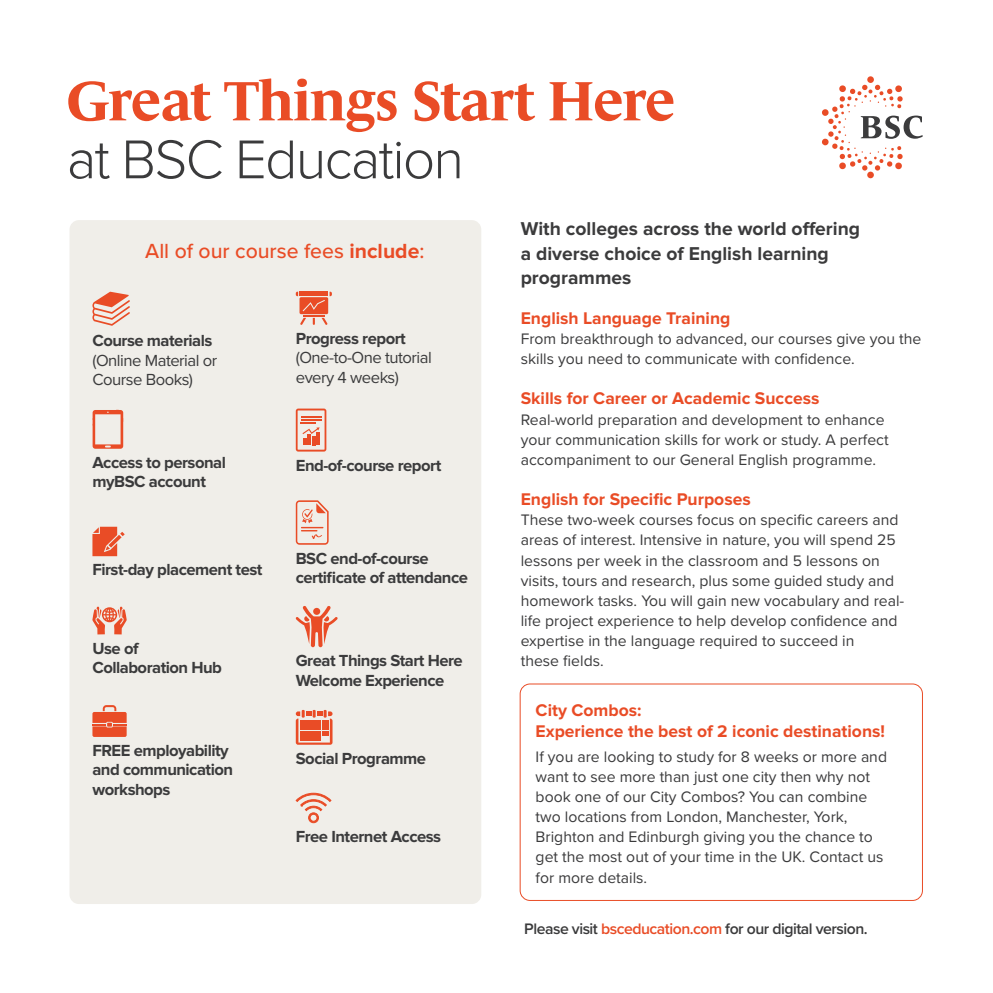
<style>
.page{position:relative;width:993px;height:993px;background:#fff}
.page>*{position:absolute;margin:0;border:0;box-sizing:border-box;transform-origin:0 0}
.t1{font:700 56.52px "Le Monde Journal Std";letter-spacing:-.01em;color:#e94c26}
.t2{font:300 56.52px "Proxima Nova";letter-spacing:-.03em;color:#3b3b3c}
.t3{font:500 21.18px "Proxima Nova";color:#e94c26}
.t4{font:700 19.25px/24.5px "Proxima Nova";color:#3b3b3c}
.t5{font:700 17.5px/20.1px "Proxima Nova";color:#e94c26}
.t6{font:700 16.62px/19.2px "Proxima Nova";letter-spacing:-.03em;color:#3b3b3c}
.t7{font:16.62px/19.2px "Proxima Nova";letter-spacing:-.03em;color:#3b3b3c}
.t8{font:15.75px/20.1px "Proxima Nova";color:#3b3b3c}
.t9{font:600 15.75px "Proxima Nova";letter-spacing:-.03em;color:#3b3b3c}
.s1{font-weight:700}
.s2{color:#e94c26}
</style>
<div class="page">
<div style="left:69px;top:220px;width:412px;height:683px;background:#f0eee9;border-radius:9px"></div>
<svg style="left:866px;top:171px;width:7px;height:7px"></svg>
<div style="left:867px;top:76px;width:6px;height:7px;background:#e94c26;border-radius:50%"></div>
<svg style="left:822px;top:85px;width:100px;height:85px"></svg>
<svg style="left:92px;top:291px;width:38px;height:34px"></svg>
<svg style="left:92px;top:409px;width:31px;height:39px"></svg>
<svg style="left:92px;top:526px;width:33px;height:30px"></svg>
<svg style="left:92px;top:606px;width:35px;height:28px"></svg>
<svg style="left:92px;top:705px;width:35px;height:31px"></svg>
<svg style="left:296px;top:291px;width:36px;height:34px"></svg>
<svg style="left:296px;top:408px;width:30px;height:43px"></svg>
<svg style="left:296px;top:500px;width:32px;height:44px"></svg>
<svg style="left:295px;top:606px;width:42px;height:41px"></svg>
<svg style="left:296px;top:709px;width:36px;height:35px"></svg>
<svg style="left:295px;top:792px;width:36px;height:31px"></svg>
<div style="left:519px;top:683px;width:403px;height:217px;border:1px solid #e94c26;border-radius:10px"></div>
<h1 class="t1" style="left:67px;top:69px;width:609px">Great Things Start Here</h1>
<h1 class="t2" style="left:67px;top:117px;width:398px">at BSC Education</h1>
<h2 class="t3" style="left:145px;top:235px;width:281px">All of our course fees <span class="s1">include</span>:</h2>
<p class="t6" style="left:92px;top:331px;width:121px">Course materials</p>
<p class="t7" style="left:92px;top:349px;width:126px">(Online Material or<br>Course Books)</p>
<p class="t6" style="left:92px;top:453px;width:135px">Access to personal myBSC account</p>
<p class="t6" style="left:92px;top:560px;width:171px">First-day placement test</p>
<p class="t6" style="left:92px;top:638px;width:131px">Use of<br>Collaboration Hub</p>
<p class="t6" style="left:92px;top:741px;width:142px">FREE employability and communication workshops</p>
<p class="t6" style="left:296px;top:329px;width:111px">Progress report</p>
<p class="t7" style="left:296px;top:347px;width:137px">(One-to-One tutorial every 4 weeks)</p>
<p class="t6" style="left:296px;top:456px;width:147px">End-of-course report</p>
<p class="t6" style="left:296px;top:549px;width:174px">BSC end-of-course certificate of attendance</p>
<p class="t6" style="left:296px;top:651px;width:168px">Great Things Start Here<br>Welcome Experience</p>
<p class="t6" style="left:296px;top:749px;width:132px">Social Programme</p>
<p class="t6" style="left:296px;top:827px;width:147px">Free Internet Access</p>
<p class="t4" style="left:520px;top:217px;width:341px">With colleges across the world offering a diverse choice of English learning programmes</p>
<p class="t5" style="left:520px;top:308px;width:211px">English Language Training</p>
<p class="t8" style="left:520px;top:328px;width:402px">From breakthrough to advanced, our courses give you the skills you need to communicate with confidence.</p>
<p class="t5" style="left:520px;top:389px;width:300px">Skills for Career or Academic Success</p>
<p class="t8" style="left:520px;top:408px;width:369px">Real-world preparation and development to enhance your communication skills for work or study. A perfect accompaniment to our General English programme.</p>
<p class="t5" style="left:520px;top:489px;width:231px">English for Specific Purposes</p>
<p class="t8" style="left:520px;top:509px;width:385px">These two-week courses focus on specific careers and areas of interest. Intensive in nature, you will spend 25 lessons per week in the classroom and 5 lessons on visits, tours and research, plus some guided study and homework tasks. You will gain new vocabulary and real&shy;life project experience to help develop confidence and expertise in the language required to succeed in<br>these fields.</p>
<p class="t5" style="left:535px;top:700px;width:351px">City Combos:<br>Experience the best of 2 iconic destinations!</p>
<p class="t8" style="left:535px;top:745px;width:353px">If you are looking to study for 8 weeks or more and want to see more than just one city then why not book one of our City Combos? You can combine two locations from London, Manchester, York, Brighton and Edinburgh giving you the chance to get the most out of your time in the UK. Contact us for more details.</p>
<p class="t9" style="left:524px;top:916px;width:345px">Please visit <span class="s2">bsceducation.com</span> for our digital version.</p>
</div>
